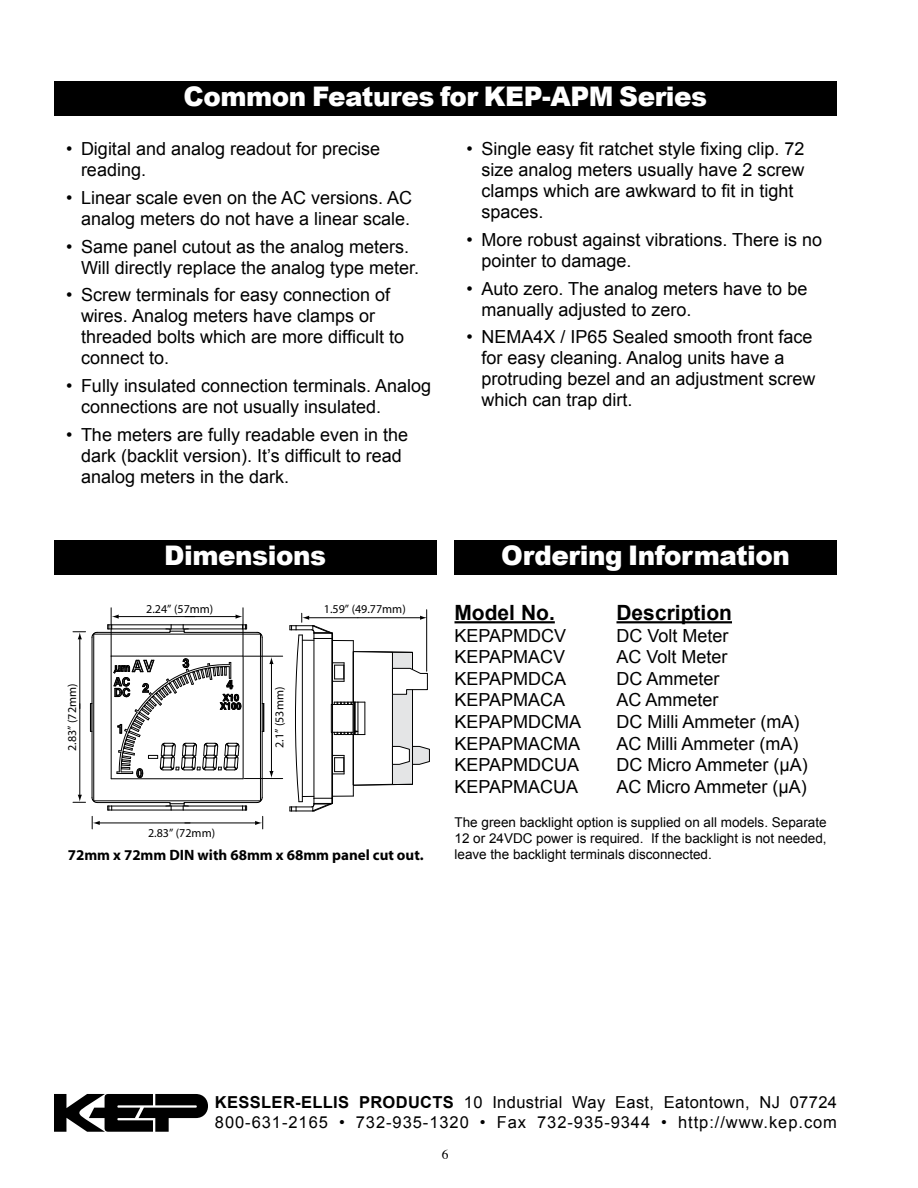
<style>
.page{position:relative;width:918px;height:1188px;background:#fff}
.page>*{position:absolute;margin:0;border:0;box-sizing:border-box;transform-origin:0 0}
.t1{font:900 27px "Arial";letter-spacing:-.015em;color:#fff}
.t2{font:700 21px "Arial";color:#000}
.t3{font:18px/21px "Arial";color:#000}
.t4{font:16.5px/19.8px "Arial";letter-spacing:.055em;color:#000}
.t5{font:700 15px "Myriad";color:#000}
.t6{font:13.5px/16.2px "Arial";color:#000;text-align:justify}
.t7{font:13.5px "Times";color:#000}
.t8{font:12px "Myriad";color:#000}
.s1{font-weight:700}
</style>
<div class="page">
<div style="left:54px;top:81px;width:783px;height:35px;background:#000"></div>
<hr style="left:112px;top:810px;width:59px;height:1px;background:#000">
<hr style="left:112px;top:806px;width:59px;height:1px;background:#000">
<hr style="left:112px;top:625px;width:59px;height:1px;background:#000">
<hr style="left:112px;top:629px;width:59px;height:1px;background:#000">
<hr style="left:183px;top:810px;width:60px;height:1px;background:#000">
<hr style="left:183px;top:806px;width:60px;height:1px;background:#000">
<hr style="left:183px;top:625px;width:60px;height:1px;background:#000">
<hr style="left:183px;top:629px;width:60px;height:1px;background:#000">
<svg style="left:107px;top:625px;width:4px;height:5px"></svg>
<svg style="left:107px;top:806px;width:5px;height:5px"></svg>
<svg style="left:242px;top:625px;width:5px;height:5px"></svg>
<svg style="left:242px;top:806px;width:5px;height:5px"></svg>
<svg style="left:92px;top:632px;width:6px;height:6px"></svg>
<svg style="left:256px;top:797px;width:7px;height:6px"></svg>
<hr style="left:92px;top:638px;width:1px;height:159px;background:#000">
<hr style="left:97px;top:802px;width:73px;height:1px;background:#000">
<hr style="left:262px;top:638px;width:1px;height:159px;background:#000">
<hr style="left:97px;top:632px;width:73px;height:1px;background:#000">
<hr style="left:185px;top:802px;width:72px;height:1px;background:#000">
<svg style="left:256px;top:632px;width:7px;height:6px"></svg>
<svg style="left:92px;top:797px;width:6px;height:6px"></svg>
<hr style="left:185px;top:632px;width:72px;height:1px;background:#000">
<svg style="left:165px;top:802px;width:24px;height:9px"></svg>
<svg style="left:165px;top:625px;width:24px;height:8px"></svg>
<svg style="left:90px;top:703px;width:2px;height:29px"></svg>
<svg style="left:262px;top:703px;width:3px;height:29px"></svg>
<svg style="left:113px;top:658px;width:128px;height:120px"></svg>
<hr style="left:111px;top:779px;width:132px;height:1px;background:#000">
<hr style="left:243px;top:656px;width:1px;height:123px;background:#000">
<hr style="left:111px;top:656px;width:132px;height:1px;background:#000">
<hr style="left:111px;top:656px;width:1px;height:123px;background:#000">
<hr style="left:94px;top:634px;width:166px;height:1px;background:#000">
<hr style="left:94px;top:801px;width:166px;height:1px;background:#000">
<hr style="left:93px;top:634px;width:1px;height:167px;background:#000">
<hr style="left:260px;top:634px;width:1px;height:167px;background:#000">
<hr style="left:111px;top:608px;width:1px;height:48px;background:#000">
<hr style="left:243px;top:608px;width:1px;height:48px;background:#000">
<hr style="left:244px;top:778px;width:39px;height:1px;background:#000">
<hr style="left:244px;top:656px;width:39px;height:1px;background:#000">
<hr style="left:426px;top:610px;width:1px;height:61px;background:#000">
<hr style="left:271px;top:663px;width:1px;height:47px;background:#000">
<svg style="left:269px;top:657px;width:5px;height:7px"></svg>
<hr style="left:271px;top:710px;width:1px;height:62px;background:#000">
<svg style="left:269px;top:771px;width:5px;height:7px"></svg>
<hr style="left:117px;top:616px;width:78px;height:1px;background:#000">
<svg style="left:112px;top:615px;width:7px;height:4px"></svg>
<hr style="left:185px;top:616px;width:52px;height:1px;background:#000">
<svg style="left:236px;top:615px;width:7px;height:4px"></svg>
<hr style="left:98px;top:823px;width:92px;height:1px;background:#000">
<svg style="left:92px;top:816px;width:8px;height:13px"></svg>
<hr style="left:185px;top:823px;width:72px;height:1px;background:#000">
<svg style="left:255px;top:816px;width:8px;height:13px"></svg>
<hr style="left:80px;top:704px;width:1px;height:92px;background:#000">
<svg style="left:73px;top:795px;width:13px;height:8px"></svg>
<hr style="left:80px;top:638px;width:1px;height:71px;background:#000">
<svg style="left:73px;top:632px;width:13px;height:7px"></svg>
<svg style="left:290px;top:613px;width:140px;height:199px"></svg>
<hr style="left:454px;top:621px;width:101px;height:2px;background:#000">
<hr style="left:616px;top:621px;width:116px;height:2px;background:#000">
<div style="left:54px;top:540px;width:382px;height:35px;background:#000"></div>
<div style="left:454px;top:540px;width:383px;height:35px;background:#000"></div>
<svg style="left:54px;top:1094px;width:154px;height:38px"></svg>
<h1 class="t1" style="left:183px;top:76px;width:525px">Common Features for KEP-APM Series</h1>
<p class="t3" style="left:81px;top:138px;width:301px;text-indent:-15px">• Digital and analog readout for precise reading.</p>
<p class="t3" style="left:66px;top:187px;width:348px;text-align:right">• Linear scale even on the AC versions. AC analog meters do not have a linear scale.</p>
<p class="t3" style="left:81px;top:236px;width:340px;text-indent:-15px">• Same panel cutout as the analog meters.<br>Will directly replace the analog type meter.</p>
<p class="t3" style="left:81px;top:285px;width:325px;text-indent:-15px">• Screw terminals for easy connection of wires. Analog meters have clamps or threaded bolts which are more difficult to connect to.</p>
<p class="t3" style="left:81px;top:375px;width:352px;text-indent:-15px">• Fully insulated connection terminals. Analog connections are not usually insulated.</p>
<p class="t3" style="left:81px;top:424px;width:329px;text-indent:-15px">• The meters are fully readable even in the dark (backlit version). It’s difficult to read analog meters in the dark.</p>
<p class="t3" style="left:482px;top:138px;width:325px;text-indent:-15px">• Single easy fit ratchet style fixing clip. 72 size analog meters usually have 2 screw clamps which are awkward to fit in tight spaces.</p>
<p class="t3" style="left:482px;top:229px;width:342px;text-indent:-15px">• More robust against vibrations. There is no pointer to damage.</p>
<p class="t3" style="left:482px;top:278px;width:327px;text-indent:-15px">• Auto zero. The analog meters have to be manually adjusted to zero.</p>
<p class="t3" style="left:482px;top:327px;width:336px;text-indent:-15px">• NEMA4X / IP65 Sealed smooth front face for easy cleaning. Analog units have a protruding bezel and an adjustment screw which can trap dirt.</p>
<h1 class="t1" style="left:164px;top:535px;width:163px">Dimensions</h1>
<h1 class="t1" style="left:501px;top:535px;width:290px">Ordering Information</h1>
<p class="t8" style="left:66px;top:751px;width:69px;rotate:-90deg">2.83” (72mm)</p>
<p class="t8" style="left:146px;top:603px;width:69px">2.24” (57mm)</p>
<p class="t8" style="left:148px;top:827px;width:69px">2.83” (72mm)</p>
<p class="t8" style="left:273px;top:748px;width:62px;rotate:-90deg">2.1” (53mm)</p>
<p class="t8" style="left:324px;top:603px;width:83px">1.59” (49.77mm)</p>
<p class="t5" style="left:68px;top:847px;width:357px">72mm x 72mm DIN with 68mm x 68mm panel cut out.</p>
<p class="t2" style="left:454px;top:599px;width:102px">Model No.</p>
<p class="t2" style="left:616px;top:599px;width:117px">Description</p>
<p class="t3" style="left:454px;top:625px;width:113px">KEPAPMDCV</p>
<p class="t3" style="left:616px;top:625px;width:114px">DC Volt Meter</p>
<p class="t3" style="left:454px;top:647px;width:112px">KEPAPMACV</p>
<p class="t3" style="left:616px;top:647px;width:113px">AC Volt Meter</p>
<p class="t3" style="left:454px;top:668px;width:113px">KEPAPMDCA</p>
<p class="t3" style="left:616px;top:668px;width:105px">DC Ammeter</p>
<p class="t3" style="left:454px;top:690px;width:112px">KEPAPMACA</p>
<p class="t3" style="left:616px;top:690px;width:104px">AC Ammeter</p>
<p class="t3" style="left:454px;top:711px;width:128px">KEPAPMDCMA</p>
<p class="t3" style="left:616px;top:711px;width:184px">DC Milli Ammeter (mA)</p>
<p class="t3" style="left:454px;top:733px;width:127px">KEPAPMACMA</p>
<p class="t3" style="left:616px;top:733px;width:183px">AC Milli Ammeter (mA)</p>
<p class="t3" style="left:454px;top:755px;width:126px">KEPAPMDCUA</p>
<p class="t3" style="left:616px;top:755px;width:193px">DC Micro Ammeter (µA)</p>
<p class="t3" style="left:454px;top:776px;width:125px">KEPAPMACUA</p>
<p class="t3" style="left:616px;top:776px;width:192px">AC Micro Ammeter (µA)</p>
<p class="t6" style="left:454px;top:814px;width:374px">The green backlight option is supplied on all models. Separate 12 or 24VDC power is required. If the backlight is not needed, leave the backlight terminals disconnected.</p>
<p class="t4" style="left:215px;top:1092px;width:624px"><span class="s1">KESSLER-ELLIS PRODUCTS</span> 10 Industrial Way East, Eatontown, NJ 07724<br>800-631-2165 • 732-935-1320 • Fax 732-935-9344 • http://www.kep.com</p>
<p class="t7" style="left:442px;top:1142px;width:8px">6</p>
</div>
